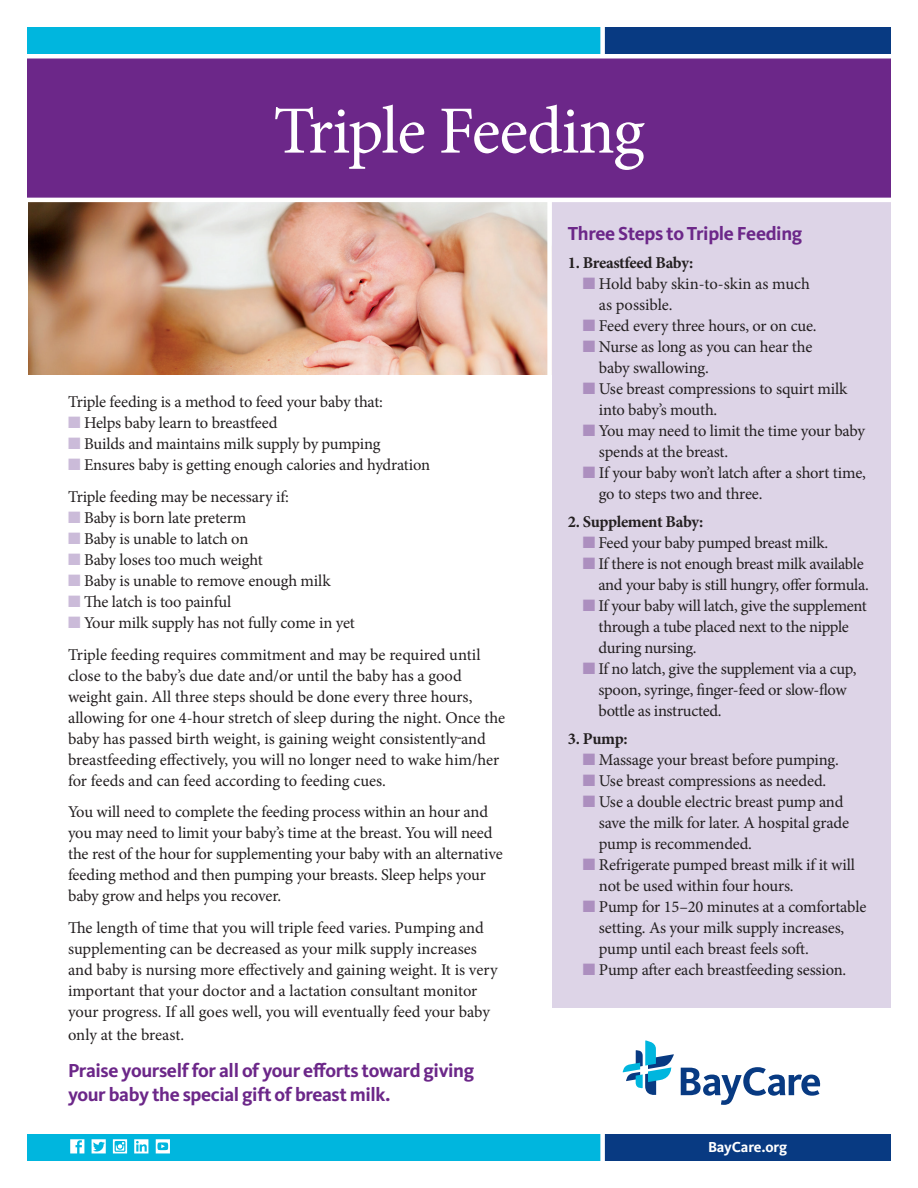
<style>
.page{position:relative;width:918px;height:1188px;background:#fff}
.page>*{position:absolute;margin:0;border:0;box-sizing:border-box;transform-origin:0 0}
.BODY{font:67.5px "Minion Pro";letter-spacing:-.02em;color:#fff}
.Plain_Text{font:700 19.5px/24px "Kievit OT";letter-spacing:-.02em;color:#6c2789}
.Plain_Text-2{font:16.5px/21px "Minion Pro";letter-spacing:-.01em;color:#231f20}
.Plain_Text-3{font:700 16.5px "Minion Pro";letter-spacing:-.025em;color:#231f20}
.t1{font:700 15px "Kievit OT";letter-spacing:-.01em;color:#fff}
.s1{color:#cbbbd9}
.s2{color:#ac8fbf}
</style>
<div class="page">
<img style="left:28px;top:202px;width:519px;height:172px">
<div style="left:552px;top:198px;width:338px;height:810px;background:#ddd4e7"></div>
<div style="left:27px;top:27px;width:576px;height:29px;background:#00b6de"></div>
<div style="left:27px;top:1132px;width:576px;height:29px;background:#00b6de"></div>
<div style="left:603px;top:27px;width:288px;height:29px;background:#083a82"></div>
<div style="left:603px;top:1132px;width:288px;height:29px;background:#083a82"></div>
<div style="left:27px;top:56px;width:864px;height:144px;background:#6c2789"></div>
<hr style="left:20px;top:54px;width:877px;height:4px;background:#fff">
<div style="left:600px;top:26px;width:5px;height:29px;background:#fff"></div>
<div style="left:600px;top:1132px;width:5px;height:31px;background:#fff"></div>
<hr style="left:20px;top:1130px;width:877px;height:4px;background:#fff">
<svg style="left:70px;top:1139px;width:14px;height:14px"></svg>
<svg style="left:92px;top:1139px;width:14px;height:14px"></svg>
<svg style="left:134px;top:1139px;width:14px;height:14px"></svg>
<svg style="left:156px;top:1139px;width:14px;height:14px"></svg>
<svg style="left:113px;top:1139px;width:14px;height:14px"></svg>
<hr style="left:20px;top:198px;width:877px;height:4px;background:#fff">
<svg style="left:681px;top:1067px;width:139px;height:38px"></svg>
<svg style="left:623px;top:1041px;width:51px;height:54px"></svg>
<p class="BODY" style="left:273px;top:86px;width:373px">Triple Feeding</p>
<p class="Plain_Text-2" style="left:68px;top:391px;width:316px">Triple feeding is a method to feed your baby that:</p>
<p class="Plain_Text-2" style="left:68px;top:412px;width:211px"><span class="s1">■</span> Helps baby learn to breastfeed</p>
<p class="Plain_Text-2" style="left:68px;top:433px;width:314px"><span class="s1">■</span> Builds and maintains milk supply by pumping</p>
<p class="Plain_Text-2" style="left:68px;top:454px;width:364px"><span class="s1">■</span> Ensures baby is getting enough calories and hydration</p>
<p class="Plain_Text-2" style="left:68px;top:486px;width:222px">Triple feeding may be necessary if:</p>
<p class="Plain_Text-2" style="left:68px;top:507px;width:180px"><span class="s1">■</span> Baby is born late preterm</p>
<p class="Plain_Text-2" style="left:68px;top:528px;width:182px"><span class="s1">■</span> Baby is unable to latch on</p>
<p class="Plain_Text-2" style="left:68px;top:549px;width:196px"><span class="s1">■</span> Baby loses too much weight</p>
<p class="Plain_Text-2" style="left:68px;top:570px;width:264px"><span class="s1">■</span> Baby is unable to remove enough milk</p>
<p class="Plain_Text-2" style="left:68px;top:591px;width:165px"><span class="s1">■</span> The latch is too painful</p>
<p class="Plain_Text-2" style="left:68px;top:612px;width:288px"><span class="s1">■</span> Your milk supply has not fully come in yet</p>
<p class="Plain_Text-2" style="left:68px;top:644px;width:439px">Triple feeding requires commitment and may be required until close to the baby’s due date and/or until the baby has a good weight gain. All three steps should be done every three hours, allowing for one 4-hour stretch of sleep during the night. Once the baby has passed birth weight, is gaining weight consistently and breastfeeding effectively, you will no longer need to wake him/her for feeds and can feed according to feeding cues.</p>
<p class="Plain_Text-2" style="left:68px;top:802px;width:436px">You will need to complete the feeding process within an hour and you may need to limit your baby’s time at the breast. You will need the rest of the hour for supplementing your baby with an alternative feeding method and then pumping your breasts. Sleep helps your baby grow and helps you recover.</p>
<p class="Plain_Text-2" style="left:68px;top:918px;width:431px">The length of time that you will triple feed varies. Pumping and supplementing can be decreased as your milk supply increases and baby is nursing more effectively and gaining weight. It is very important that your doctor and a lactation consultant monitor your progress. If all goes well, you will eventually feed your baby</p>
<p class="Plain_Text-2" style="left:68px;top:1024px;width:118px">only at the breast.</p>
<p class="Plain_Text" style="left:68px;top:1059px;width:408px">Praise yourself for all of your efforts toward giving your baby the special gift of breast milk.</p>
<p class="Plain_Text" style="left:568px;top:222px;width:236px">Three Steps to Triple Feeding</p>
<p class="Plain_Text-3" style="left:568px;top:251px;width:127px">1. Breastfeed Baby:</p>
<p class="Plain_Text-2" style="left:599px;top:273px;width:213px;text-indent:-16px"><span class="s2">■</span> Hold baby skin-to-skin as much as possible.</p>
<p class="Plain_Text-2" style="left:583px;top:315px;width:235px"><span class="s2">■</span> Feed every three hours, or on cue.</p>
<p class="Plain_Text-2" style="left:599px;top:336px;width:215px;text-indent:-16px"><span class="s2">■</span> Nurse as long as you can hear the baby swallowing.</p>
<p class="Plain_Text-2" style="left:599px;top:378px;width:250px;text-indent:-16px"><span class="s2">■</span> Use breast compressions to squirt milk into baby’s mouth.</p>
<p class="Plain_Text-2" style="left:599px;top:420px;width:268px;text-indent:-16px"><span class="s2">■</span> You may need to limit the time your baby spends at the breast.</p>
<p class="Plain_Text-2" style="left:599px;top:462px;width:269px;text-indent:-16px"><span class="s2">■</span> If your baby won’t latch after a short time, go to steps two and three.</p>
<p class="Plain_Text-3" style="left:568px;top:510px;width:137px">2. Supplement Baby:</p>
<p class="Plain_Text-2" style="left:583px;top:532px;width:247px"><span class="s2">■</span> Feed your baby pumped breast milk.</p>
<p class="Plain_Text-2" style="left:599px;top:553px;width:272px;text-indent:-16px"><span class="s2">■</span> If there is not enough breast milk available and your baby is still hungry, offer formula.</p>
<p class="Plain_Text-2" style="left:599px;top:595px;width:270px;text-indent:-16px"><span class="s2">■</span> If your baby will latch, give the supplement through a tube placed next to the nipple during nursing.</p>
<p class="Plain_Text-2" style="left:599px;top:658px;width:259px;text-indent:-16px"><span class="s2">■</span> If no latch, give the supplement via a cup, spoon, syringe, finger-feed or slow-flow bottle as instructed.</p>
<p class="Plain_Text-3" style="left:568px;top:727px;width:61px">3. Pump:</p>
<p class="Plain_Text-2" style="left:583px;top:749px;width:257px"><span class="s2">■</span> Massage your breast before pumping.</p>
<p class="Plain_Text-2" style="left:583px;top:770px;width:245px"><span class="s2">■</span> Use breast compressions as needed.</p>
<p class="Plain_Text-2" style="left:599px;top:791px;width:252px;text-indent:-16px"><span class="s2">■</span> Use a double electric breast pump and save the milk for later. A hospital grade pump is recommended.</p>
<p class="Plain_Text-2" style="left:599px;top:854px;width:258px;text-indent:-16px"><span class="s2">■</span> Refrigerate pumped breast milk if it will not be used within four hours.</p>
<p class="Plain_Text-2" style="left:599px;top:896px;width:269px;text-indent:-16px"><span class="s2">■</span> Pump for 15–20 minutes at a comfortable setting. As your milk supply increases, pump until each breast feels soft.</p>
<p class="Plain_Text-2" style="left:583px;top:959px;width:265px"><span class="s2">■</span> Pump after each breastfeeding session.</p>
<p class="t1" style="left:708px;top:1138px;width:81px">BayCare.org</p>
</div>
